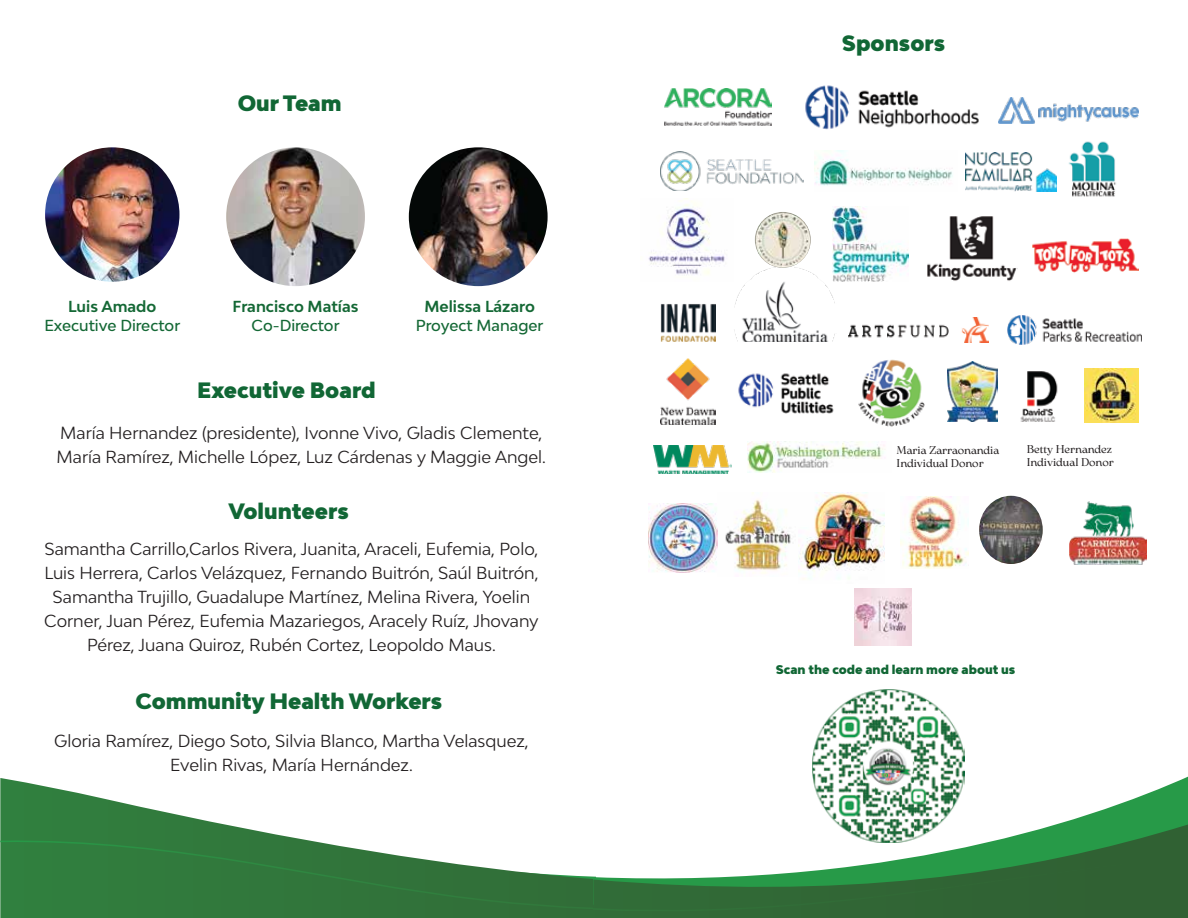
<style>
.page{position:relative;width:1188px;height:918px;background:#fff}
.page>*{position:absolute;margin:0;border:0;box-sizing:border-box;transform-origin:0 0}
.t1{font:900 21px "Bw Modelica";color:#116735}
.t2{font:16.5px/24px "Bw Modelica";color:#231f20;text-align:center}
.t3{font:500 15.15px "Bw Modelica";color:#146835}
.t4{font:700 15.15px "Bw Modelica";color:#146835}
.t5{font:900 12px "Bw Modelica";color:#116735}
.t6{font:11.25px/13.5px "Arsenica Variable";color:#231f20}
</style>
<div class="page">
<img style="left:45px;top:147px;width:134px;height:135px;border-radius:67px">
<img style="left:226px;top:147px;width:139px;height:139px;border-radius:69px">
<img style="left:409px;top:147px;width:139px;height:139px;border-radius:69px">
<svg style="left:0;top:778px;width:593px;height:140px"></svg>
<svg style="left:0;top:840px;width:593px;height:73px;background:#4e8b57"></svg>
<img style="left:812px;top:690px;width:152px;height:85px">
<img style="left:664px;top:89px;width:107px;height:37px">
<img style="left:805px;top:85px;width:174px;height:45px">
<img style="left:661px;top:151px;width:142px;height:40px">
<img style="left:814px;top:150px;width:139px;height:36px">
<img style="left:927px;top:216px;width:91px;height:65px">
<img style="left:648px;top:198px;width:77px;height:77px">
<img style="left:1007px;top:315px;width:135px;height:29px">
<img style="left:661px;top:358px;width:54px;height:67px">
<img style="left:966px;top:153px;width:91px;height:38px">
<img style="left:734px;top:267px;width:101px;height:75px">
<img style="left:999px;top:98px;width:140px;height:25px">
<img style="left:848px;top:318px;width:140px;height:24px">
<img style="left:661px;top:304px;width:55px;height:38px">
<img style="left:755px;top:212px;width:56px;height:56px;border-radius:28px">
<img style="left:832px;top:206px;width:76px;height:75px">
<img style="left:1020px;top:371px;width:38px;height:51px">
<img style="left:1085px;top:368px;width:54px;height:54px">
<img style="left:858px;top:359px;width:67px;height:68px">
<img style="left:1068px;top:141px;width:48px;height:56px">
<img style="left:947px;top:362px;width:50px;height:59px">
<img style="left:738px;top:373px;width:96px;height:41px">
<img style="left:654px;top:446px;width:78px;height:27px">
<img style="left:747px;top:442px;width:138px;height:31px">
<img style="left:725px;top:492px;width:66px;height:82px">
<img style="left:798px;top:493px;width:86px;height:86px">
<img style="left:900px;top:497px;width:68px;height:72px">
<img style="left:1069px;top:501px;width:77px;height:63px">
<img style="left:979px;top:496px;width:64px;height:68px">
<svg style="left:812px;top:775px;width:376px;height:50px"></svg>
<svg style="left:593px;top:825px;width:595px;height:93px"></svg>
<svg style="left:593px;top:840px;width:595px;height:74px"></svg>
<img style="left:648px;top:503px;width:70px;height:70px">
<img style="left:1032px;top:238px;width:107px;height:35px">
<img style="left:854px;top:588px;width:58px;height:58px">
<p class="t1" style="left:238px;top:90px;width:106px">Our Team</p>
<p class="t4" style="left:68px;top:297px;width:90px">Luis Amado</p>
<p class="t3" style="left:44px;top:315px;width:137px">Executive Director</p>
<p class="t4" style="left:233px;top:297px;width:127px">Francisco Matías</p>
<p class="t3" style="left:252px;top:315px;width:89px">Co-Director</p>
<p class="t1" style="left:197px;top:377px;width:180px">Executive Board</p>
<p class="t4" style="left:425px;top:297px;width:112px">Melissa Lázaro</p>
<p class="t3" style="left:416px;top:315px;width:129px">Proyect Manager</p>
<p class="t2" style="left:57px;top:420px;width:491px;text-align:left">María Hernandez (presidente), Ivonne Vivo, Gladis Clemente,<br>María Ramírez, Michelle López, Luz Cárdenas y Maggie Angel.</p>
<p class="t1" style="left:228px;top:497px;width:122px">Volunteers</p>
<p class="t2" style="left:44px;top:536px;width:496px">Samantha Carrillo,Carlos Rivera, Juanita, Araceli, Eufemia, Polo, Luis Herrera, Carlos Velázquez, Fernando Buitrón, Saúl Buitrón, Samantha Trujillo, Guadalupe Martínez, Melina Rivera, Yoelin Corner, Juan Pérez, Eufemia Mazariegos, Aracely Ruíz, Jhovany Pérez, Juana Quiroz, Rubén Cortez, Leopoldo Maus.</p>
<p class="t1" style="left:136px;top:688px;width:308px">Community Health Workers</p>
<p class="t2" style="left:54px;top:729px;width:476px">Gloria Ramírez, Diego Soto, Silvia Blanco, Martha Velasquez,<br>Evelin Rivas, María Hernández.</p>
<p class="t1" style="left:842px;top:29px;width:105px">Sponsors</p>
<p class="t6" style="left:897px;top:442px;width:104px">Maria Zarraonandia<br>Individual Donor</p>
<p class="t6" style="left:1027px;top:441px;width:88px">Betty Hernandez<br>Individual Donor</p>
<p class="t5" style="left:776px;top:662px;width:241px">Scan the code and learn more about us</p>
</div>
